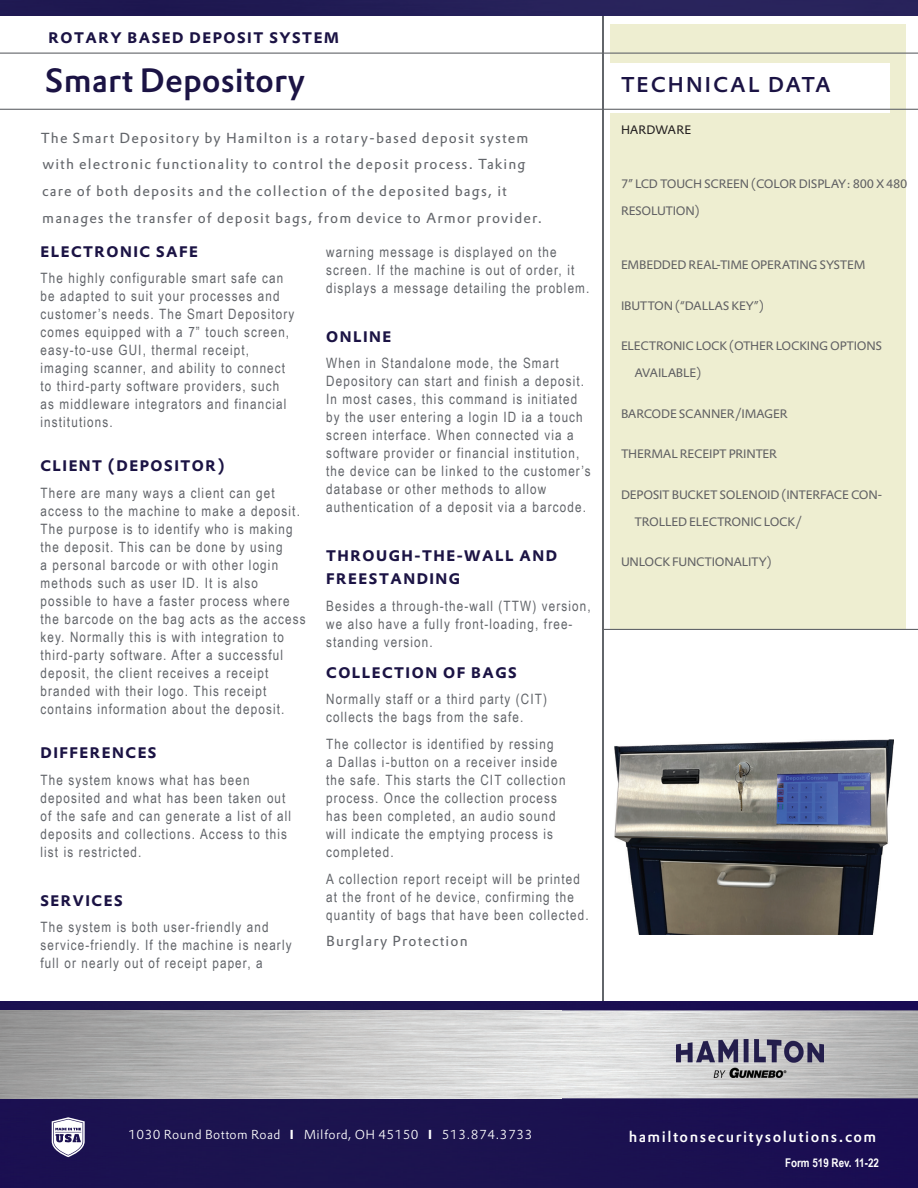
<style>
.page{position:relative;width:918px;height:1188px;background:#fff}
.page>*{position:absolute;margin:0;border:0;box-sizing:border-box;transform-origin:0 0}
.t1{font:33px "DTL Prokyon T Medium";color:#1b1344}
.t2{font:21px "DTL Prokyon ST Medium";letter-spacing:.1em;color:#1b1344}
.t3{font:700 15px/22.5px "DTL Prokyon T Caps";letter-spacing:.1em;color:#1b1344}
.t4{font:15px "DTL Prokyon T Medium";letter-spacing:.1em;color:#fff}
.t5{font:14.25px/18px "Arial Narrow";letter-spacing:.08em;color:#62656a}
.t6{font:14.25px/26.7px "DTL Prokyon T";letter-spacing:.08em;color:#62656a}
.t7{font:12.75px "DTL Prokyon T Light";letter-spacing:.03em;color:#fff}
.t8{font:12px "DTL Prokyon T";letter-spacing:-.02em;color:#616164}
.t9{font:700 12px "Arial Narrow";color:#fff}
.t10{font:12px "DTL Prokyon T";letter-spacing:-.005em;color:#231f20}
.s1{font-family:"DTL Prokyon ST Bold"}
</style>
<div class="page">
<div style="left:611px;top:24px;width:295px;height:606px;background:#eeeed1"></div>
<div style="left:594px;top:63px;width:296px;height:49px;background:#fff"></div>
<hr style="left:0;top:109px;width:918px;height:1px;background:#62656a">
<hr style="left:0;top:53px;width:918px;height:1px;background:#62656a">
<hr style="left:602px;top:0;width:2px;height:1016px;background:#62656a">
<img style="left:0;top:0;width:918px;height:16px">
<img style="left:0;top:1001px;width:918px;height:187px">
<svg style="left:52px;top:1117px;width:33px;height:40px"></svg>
<hr style="left:603px;top:629px;width:315px;height:1px;background:#62656a">
<img style="left:615px;top:740px;width:279px;height:194px">
<img style="left:676px;top:1040px;width:148px;height:38px">
<p class="t3" style="left:49px;top:26px;width:292px">ROTARY BASED DEPOSIT SYSTEM</p>
<h1 class="t1" style="left:45px;top:58px;width:262px">Smart Depository</h1>
<p class="t6" style="left:41px;top:124px;width:503px">The Smart Depository by Hamilton is a rotary-based deposit system with electronic functionality to control the deposit process. Taking care of both deposits and the collection of the deposited bags, it manages the transfer of deposit bags, from device to Armor provider.</p>
<p class="t3" style="left:40px;top:240px;width:159px">ELECTRONIC SAFE</p>
<p class="t5" style="left:40px;top:269px;width:255px">The highly configurable smart safe can be adapted to suit your processes and customer’s needs. The Smart Depository comes equipped with a 7” touch screen, easy-to-use GUI, thermal receipt, imaging scanner, and ability to connect to third-party software providers, such as middleware integrators and financial institutions.</p>
<p class="t3" style="left:40px;top:455px;width:185px">CLIENT (DEPOSITOR)</p>
<p class="t5" style="left:40px;top:483px;width:267px">There are many ways a client can get access to the machine to make a deposit.<br>The purpose is to identify who is making the deposit. This can be done by using<br>a personal barcode or with other login methods such as user ID. It is also possible to have a faster process where the barcode on the bag acts as the access key. Normally this is with integration to third-party software. After a successful deposit, the client receives a receipt branded with their logo. This receipt contains information about the deposit.</p>
<p class="t3" style="left:40px;top:741px;width:118px">DIFFERENCES</p>
<p class="t5" style="left:40px;top:770px;width:252px">The system knows what has been deposited and what has been taken out of the safe and can generate a list of all deposits and collections. Access to this list is restricted.</p>
<p class="t3" style="left:40px;top:889px;width:84px">SERVICES</p>
<p class="t5" style="left:40px;top:918px;width:253px">The system is both user-friendly and service-friendly. If the machine is nearly full or nearly out of receipt paper, a</p>
<p class="t5" style="left:326px;top:242px;width:265px">warning message is displayed on the screen. If the machine is out of order, it displays a message detailing the problem.</p>
<p class="t3" style="left:326px;top:325px;width:67px">ONLINE</p>
<p class="t5" style="left:326px;top:354px;width:266px">When in Standalone mode, the Smart Depository can start and finish a deposit.<br>In most cases, this command is initiated by the user entering a login ID ia a touch screen interface. When connected via a software provider or financial institution, the device can be linked to the customer’s database or other methods to allow authentication of a deposit via a barcode.</p>
<p class="t3" style="left:326px;top:545px;width:232px">THROUGH-THE-WALL AND<br>FREESTANDING</p>
<p class="t5" style="left:326px;top:596px;width:266px">Besides a through-the-wall (TTW) version, we also have a fully front-loading, free&shy;standing version.</p>
<p class="t3" style="left:326px;top:661px;width:192px">COLLECTION OF BAGS</p>
<p class="t5" style="left:326px;top:690px;width:222px">Normally staff or a third party (CIT) collects the bags from the safe.</p>
<p class="t5" style="left:326px;top:734px;width:241px">The collector is identified by ressing<br>a Dallas i-button on a receiver inside the safe. This starts the CIT collection process. Once the collection process has been completed, an audio sound will indicate the emptying process is completed.</p>
<p class="t5" style="left:326px;top:869px;width:264px">A collection report receipt will be printed at the front of he device, confirming the quantity of bags that have been collected.</p>
<p class="t6" style="left:326px;top:928px;width:143px">Burglary Protection</p>
<h2 class="t2" style="left:621px;top:71px;width:211px">TECHNICAL DATA</h2>
<p class="t10" style="left:621px;top:122px;width:72px">HARDWARE</p>
<p class="t8" style="left:621px;top:176px;width:288px">7” LCD TOUCH SCREEN (COLOR DISPLAY: 800 X 480</p>
<p class="t8" style="left:621px;top:203px;width:80px">RESOLUTION)</p>
<p class="t8" style="left:621px;top:257px;width:246px">EMBEDDED REAL-TIME OPERATING SYSTEM</p>
<p class="t8" style="left:621px;top:298px;width:145px">IBUTTON (“DALLAS KEY”)</p>
<p class="t8" style="left:621px;top:338px;width:263px">ELECTRONIC LOCK (OTHER LOCKING OPTIONS</p>
<p class="t8" style="left:634px;top:365px;width:68px">AVAILABLE)</p>
<p class="t8" style="left:621px;top:406px;width:168px">BARCODE SCANNER/IMAGER</p>
<p class="t8" style="left:621px;top:446px;width:158px">THERMAL RECEIPT PRINTER</p>
<p class="t8" style="left:621px;top:487px;width:263px">DEPOSIT BUCKET SOLENOID (INTERFACE CON-</p>
<p class="t8" style="left:634px;top:514px;width:169px">TROLLED ELECTRONIC LOCK/</p>
<p class="t8" style="left:621px;top:554px;width:152px">UNLOCK FUNCTIONALITY)</p>
<p class="t7" style="left:129px;top:1126px;width:405px">1030 Round Bottom Road <span class="s1">I</span> Milford, OH 45150 <span class="s1">I</span> 513.874.3733</p>
<p class="t4" style="left:629px;top:1127px;width:249px">hamiltonsecuritysolutions.com</p>
<p class="t9" style="left:785px;top:1154px;width:95px">Form 519 Rev. 11-22</p>
</div>
